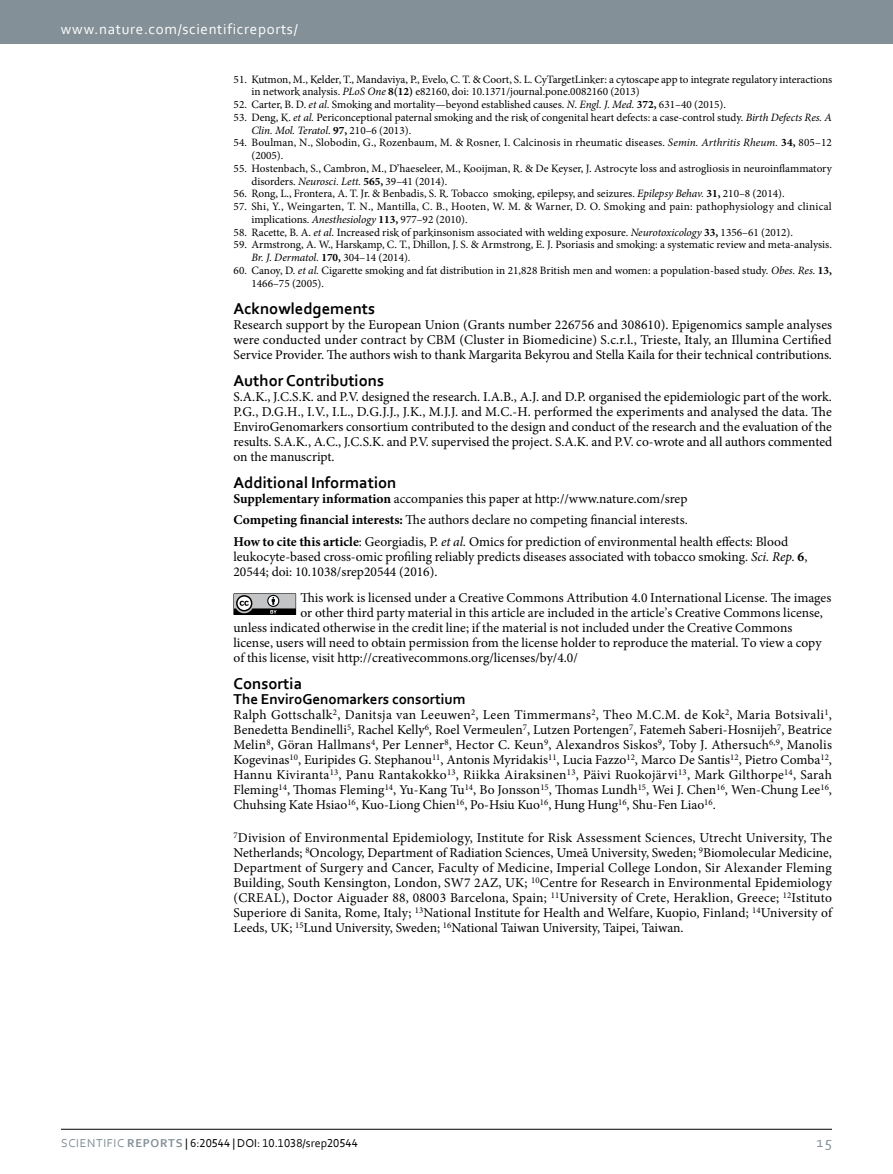
<style>
.page{position:relative;width:893px;height:1174px;background:#fff}
.page>*{position:absolute;margin:0;border:0;box-sizing:border-box;transform-origin:0 0}
.t1{font:700 16.5px "Corbel";color:#000}
.t2{font:15px "Corbel";letter-spacing:.045em;color:#fff}
.t3{font:700 15px "Corbel";color:#000}
.t4{font:15px "Corbel";color:#839097}
.t5{font:13.5px/15px "Minion Pro";color:#000;text-align:justify}
.t6{font:12px "Corbel";color:#000}
.t7{font:11.25px/12.8px "Minion Pro";color:#000}
.s1{font-style:italic}
.s2{font-weight:700}
.s3{color:#839097}
.s4{font-weight:700;color:#839097}
</style>
<div class="page">
<div style="left:0;top:0;width:893px;height:43px;background:#839097"></div>
<hr style="left:61px;top:1129px;width:771px;height:1px;background:#000">
<svg style="left:233px;top:593px;width:63px;height:22px"></svg>
<p class="t2" style="left:61px;top:19px;width:238px">www.nature.com/scientificreports/</p>
<p class="t7" style="left:251px;top:73px;width:582px;text-indent:-18px">51. Kutmon, M., Kelder, T., Mandaviya, P., Evelo, C. T. &amp; Coort, S. L. CyTargetLinker: a cytoscape app to integrate regulatory interactions in network analysis. <span class="s1">PLoS One</span> <span class="s2">8(12)</span> e82160, doi: 10.1371/journal.pone.0082160 (2013)</p>
<p class="t7" style="left:234px;top:98px;width:494px">52. Carter, B. D. <span class="s1">et al.</span> Smoking and mortality—beyond established causes. <span class="s1">N. Engl. J. Med.</span> <span class="s2">372,</span> 631–40 (2015).</p>
<p class="t7" style="left:251px;top:111px;width:582px;text-indent:-18px">53. Deng, K. <span class="s1">et al.</span> Periconceptional paternal smoking and the risk of congenital heart defects: a case-control study. <span class="s1">Birth Defects Res. A<br>Clin. Mol. Teratol</span>. <span class="s2">97,</span> 210–6 (2013).</p>
<p class="t7" style="left:251px;top:136px;width:582px;text-indent:-18px">54. Boulman, N., Slobodin, G., Rozenbaum, M. &amp; Rosner, I. Calcinosis in rheumatic diseases. <span class="s1">Semin. Arthritis Rheum.</span> <span class="s2">34,</span> 805–12 (2005).</p>
<p class="t7" style="left:251px;top:162px;width:582px;text-indent:-18px">55. Hostenbach, S., Cambron, M., D’haeseleer, M., Kooijman, R. &amp; De Keyser, J. Astrocyte loss and astrogliosis in neuroinflammatory disorders. <span class="s1">Neurosci. Lett.</span> <span class="s2">565,</span> 39–41 (2014).</p>
<p class="t7" style="left:234px;top:187px;width:552px">56. Rong, L., Frontera, A. T. Jr. &amp; Benbadis, S. R. Tobacco smoking, epilepsy, and seizures. <span class="s1">Epilepsy Behav.</span> <span class="s2">31,</span> 210–8 (2014).</p>
<p class="t7" style="left:251px;top:200px;width:582px;text-indent:-18px">57. Shi, Y., Weingarten, T. N., Mantilla, C. B., Hooten, W. M. &amp; Warner, D. O. Smoking and pain: pathophysiology and clinical implications. <span class="s1">Anesthesiology</span> <span class="s2">113,</span> 977–92 (2010).</p>
<p class="t7" style="left:234px;top:226px;width:561px">58. Racette, B. A. <span class="s1">et al.</span> Increased risk of parkinsonism associated with welding exposure. <span class="s1">Neurotoxicology</span> <span class="s2">33,</span> 1356–61 (2012).</p>
<p class="t7" style="left:251px;top:238px;width:582px;text-indent:-18px">59. Armstrong, A. W., Harskamp, C. T., Dhillon, J. S. &amp; Armstrong, E. J. Psoriasis and smoking: a systematic review and meta-analysis.<br><span class="s1">Br. J. Dermatol.</span> <span class="s2">170,</span> 304–14 (2014).</p>
<p class="t7" style="left:251px;top:264px;width:582px;text-indent:-18px">60. Canoy, D. <span class="s1">et al.</span> Cigarette smoking and fat distribution in 21,828 British men and women: a population-based study. <span class="s1">Obes. Res.</span> <span class="s2">13,<br></span>1466–75 (2005).</p>
<p class="t1" style="left:233px;top:298px;width:143px">Acknowledgements</p>
<p class="t5" style="left:233px;top:317px;width:600px">Research support by the European Union (Grants number 226756 and 308610). Epigenomics sample analyses were conducted under contract by CBM (Cluster in Biomedicine) S.c.r.l., Trieste, Italy, an Illumina Certified Service Provider. The authors wish to thank Margarita Bekyrou and Stella Kaila for their technical contributions.</p>
<p class="t1" style="left:233px;top:370px;width:152px">Author Contributions</p>
<p class="t5" style="left:233px;top:389px;width:600px">S.A.K., J.C.S.K. and P.V. designed the research. I.A.B., A.J. and D.P. organised the epidemiologic part of the work.<br>P.G., D.G.H., I.V., I.L., D.G.J.J., J.K., M.J.J. and M.C.-H. performed the experiments and analysed the data. The EnviroGenomarkers consortium contributed to the design and conduct of the research and the evaluation of the results. S.A.K., A.C., J.C.S.K. and P.V. supervised the project. S.A.K. and P.V. co-wrote and all authors commented on the manuscript.</p>
<p class="t1" style="left:233px;top:472px;width:164px">Additional Information</p>
<p class="t5" style="left:233px;top:487px;width:556px;line-height:21.8px;text-align:left"><span class="s2">Supplementary information</span> accompanies this paper at http://www.nature.com/srep<br><span class="s2">Competing financial interests:</span> The authors declare no competing financial interests.<br><span class="s2">How to cite this article</span>: Georgiadis, P. <span class="s1">et al.</span> Omics for prediction of environmental health effects: Blood</p>
<p class="t5" style="left:233px;top:549px;width:575px">leukocyte-based cross-omic profiling reliably predicts diseases associated with tobacco smoking. <span class="s1">Sci. Rep.</span> <span class="s2">6</span>,<br>20544; doi: 10.1038/srep20544 (2016).</p>
<p class="t5" style="left:300px;top:590px;width:532px">This work is licensed under a Creative Commons Attribution 4.0 International License. The images</p>
<p class="t5" style="left:300px;top:605px;width:524px">or other third party material in this article are included in the article’s Creative Commons license,</p>
<p class="t5" style="left:233px;top:620px;width:560px">unless indicated otherwise in the credit line; if the material is not included under the Creative Commons</p>
<p class="t5" style="left:233px;top:635px;width:590px">license, users will need to obtain permission from the license holder to reproduce the material. To view a copy</p>
<p class="t5" style="left:233px;top:650px;width:346px">of this license, visit http://creativecommons.org/licenses/by/4.0/</p>
<p class="t1" style="left:233px;top:673px;width:70px">Consortia</p>
<p class="t3" style="left:233px;top:690px;width:234px">The EnviroGenomarkers consortium</p>
<p class="t5" style="left:233px;top:707px;width:600px">Ralph Gottschalk<sup>2</sup>, Danitsja van Leeuwen<sup>2</sup>, Leen Timmermans<sup>2</sup>, Theo M.C.M. de Kok<sup>2</sup>, Maria Botsivali<sup>1</sup>, Benedetta Bendinelli<sup>5</sup>, Rachel Kelly<sup>6</sup>, Roel Vermeulen<sup>7</sup>, Lutzen Portengen<sup>7</sup>, Fatemeh Saberi-Hosnijeh<sup>7</sup>, Beatrice Melin<sup>8</sup>, Göran Hallmans<sup>4</sup>, Per Lenner<sup>8</sup>, Hector C. Keun<sup>9</sup>, Alexandros Siskos<sup>9</sup>, Toby J. Athersuch<sup>6,9</sup>, Manolis Kogevinas<sup>10</sup>, Euripides G. Stephanou<sup>11</sup>, Antonis Myridakis<sup>11</sup>, Lucia Fazzo<sup>12</sup>, Marco De Santis<sup>12</sup>, Pietro Comba<sup>12</sup>, Hannu Kiviranta<sup>13</sup>, Panu Rantakokko<sup>13</sup>, Riikka Airaksinen<sup>13</sup>, Päivi Ruokojärvi<sup>13</sup>, Mark Gilthorpe<sup>14</sup>, Sarah Fleming<sup>14</sup>, Thomas Fleming<sup>14</sup>, Yu-Kang Tu<sup>14</sup>, Bo Jonsson<sup>15</sup>, Thomas Lundh<sup>15</sup>, Wei J. Chen<sup>16</sup>, Wen-Chung Lee<sup>16</sup>, Chuhsing Kate Hsiao<sup>16</sup>, Kuo-Liong Chien<sup>16</sup>, Po-Hsiu Kuo<sup>16</sup>, Hung Hung<sup>16</sup>, Shu-Fen Liao<sup>16</sup>.</p>
<p class="t5" style="left:233px;top:830px;width:600px"><sup>7</sup>Division of Environmental Epidemiology, Institute for Risk Assessment Sciences, Utrecht University, The Netherlands; <sup>8</sup>Oncology, Department of Radiation Sciences, Umeå University, Sweden; <sup>9</sup>Biomolecular Medicine, Department of Surgery and Cancer, Faculty of Medicine, Imperial College London, Sir Alexander Fleming Building, South Kensington, London, SW7 2AZ, UK; <sup>10</sup>Centre for Research in Environmental Epidemiology (CREAL), Doctor Aiguader 88, 08003 Barcelona, Spain; <sup>11</sup>University of Crete, Heraklion, Greece; <sup>12</sup>Istituto Superiore di Sanita, Rome, Italy; <sup>13</sup>National Institute for Health and Welfare, Kuopio, Finland; <sup>14</sup>University of Leeds, UK; <sup>15</sup>Lund University, Sweden; <sup>16</sup>National Taiwan University, Taipei, Taiwan.</p>
<p class="t6" style="left:61px;top:1135px;width:298px"><span class="s3">Scientific</span> <span class="s4">Reports</span> | 6:20544 | DOI: 10.1038/srep20544</p>
<p class="t4" style="left:817px;top:1132px;width:17px">15</p>
</div>
